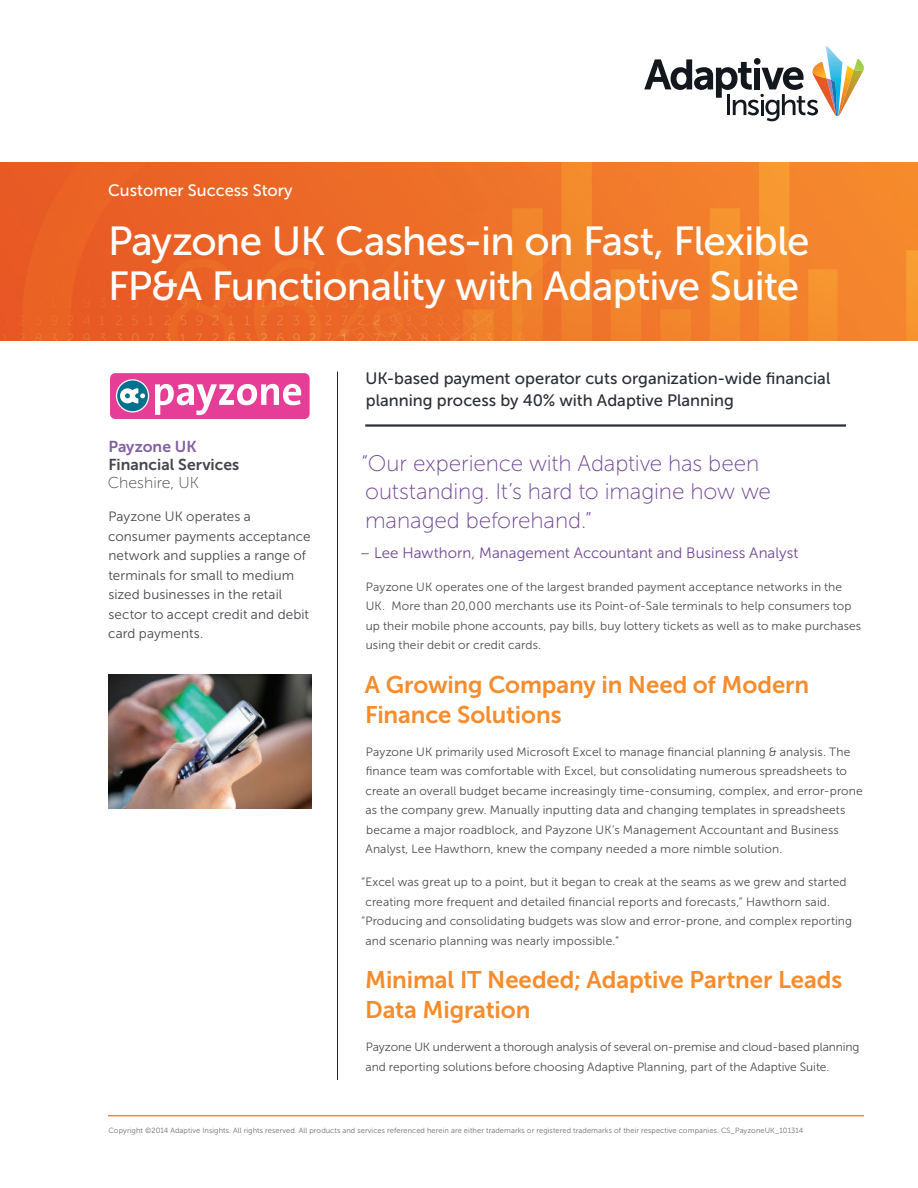
<style>
.page{position:relative;width:918px;height:1188px;background:#fff}
.page>*{position:absolute;margin:0;border:0;box-sizing:border-box;transform-origin:0 0}
.t1{font:40.5px/45px "Museo Sans 500";letter-spacing:-.02em;color:#fff}
.t2{font:24px/30px "Museo Sans 700";letter-spacing:-.005em;color:#f68c2c}
.t3{font:22.5px/28.5px "Museo Sans 100";letter-spacing:-.005em;color:#6f4795}
.t4{font:16.5px/22.5px "Museo Sans 500";color:#2a2e36}
.t5{font:16.5px "Museo Sans 500";color:#fff}
.t6{font:15.75px "Museo Sans 700";letter-spacing:.005em;color:#45464d}
.t7{font:15.75px "Museo Sans 100";color:#45464d}
.t8{font:15.75px "Museo Sans 700";color:#8060a2}
.t9{font:15px "Museo Sans 300";letter-spacing:.005em;color:#6f4795}
.t10{font:13.5px/19.5px "Museo Sans 300";letter-spacing:.01em;color:#45464d}
.t11{font:12px/19.5px "Museo Sans 300";letter-spacing:.01em;color:#4b4c4d}
.t12{font:7.5px "Museo Sans 300";letter-spacing:.01em;color:#6c6b71}
</style>
<div class="page">
<img style="left:0;top:162px;width:918px;height:178px">
<hr style="left:108px;top:1115px;width:756px;height:1px;background:#f68c2c">
<svg style="left:644px;top:46px;width:220px;height:75px"></svg>
<hr style="left:337px;top:372px;width:1px;height:708px;background:#231f20">
<hr style="left:365px;top:424px;width:481px;height:3px;background:#2a2e36">
<div style="left:110px;top:373px;width:200px;height:46px;background:#e63e97;border-radius:5px"></div>
<svg style="left:116px;top:379px;width:33px;height:33px"></svg>
<div style="left:117px;top:380px;width:31px;height:31px;background:#00718e;border-radius:50%"></div>
<svg style="left:120px;top:388px;width:25px;height:15px"></svg>
<svg style="left:155px;top:384px;width:146px;height:31px"></svg>
<img style="left:108px;top:674px;width:203px;height:134px">
<h3 class="t5" style="left:108px;top:181px;width:186px">Customer Success Story</h3>
<h1 class="t1" style="left:108px;top:218px;width:703px">Payzone UK Cashes-in on Fast, Flexible<br>FP&amp;A Functionality with Adaptive Suite</h1>
<h3 class="t8" style="left:108px;top:438px;width:90px">Payzone UK</h3>
<h3 class="t6" style="left:108px;top:456px;width:132px">Financial Services</h3>
<h3 class="t7" style="left:108px;top:475px;width:93px">Cheshire, UK</h3>
<p class="t10" style="left:108px;top:507px;width:204px">Payzone UK operates a consumer payments acceptance network and supplies a range of terminals for small to medium sized businesses in the retail sector to accept credit and debit card payments.</p>
<h3 class="t4" style="left:365px;top:367px;width:466px">UK-based payment operator cuts organization-wide financial planning process by 40% with Adaptive Planning</h3>
<h3 class="t3" style="left:362px;top:449px;width:411px">“Our experience with Adaptive has been outstanding. It’s hard to imagine how we managed beforehand.”</h3>
<p class="t9" style="left:360px;top:545px;width:440px">– Lee Hawthorn, Management Accountant and Business Analyst</p>
<p class="t11" style="left:366px;top:577px;width:497px">Payzone UK operates one of the largest branded payment acceptance networks in the UK. More than 20,000 merchants use its Point-of-Sale terminals to help consumers top up their mobile phone accounts, pay bills, buy lottery tickets as well as to make purchases using their debit or credit cards.</p>
<h2 class="t2" style="left:365px;top:670px;width:446px">A Growing Company in Need of Modern<br>Finance Solutions</h2>
<p class="t11" style="left:365px;top:742px;width:499px">Payzone UK primarily used Microsoft Excel to manage financial planning &amp; analysis. The finance team was comfortable with Excel, but consolidating numerous spreadsheets to create an overall budget became increasingly time-consuming, complex, and error-prone as the company grew. Manually inputting data and changing templates in spreadsheets became a major roadblock, and Payzone UK’s Management Accountant and Business Analyst, Lee Hawthorn, knew the company needed a more nimble solution.</p>
<p class="t11" style="left:361px;top:873px;width:487px">“Excel was great up to a point, but it began to creak at the seams as we grew and started</p>
<p class="t11" style="left:365px;top:892px;width:466px">creating more frequent and detailed financial reports and forecasts,” Hawthorn said.</p>
<p class="t11" style="left:361px;top:912px;width:493px">“Producing and consolidating budgets was slow and error-prone, and complex reporting</p>
<p class="t11" style="left:366px;top:931px;width:255px">and scenario planning was nearly impossible.”</p>
<h2 class="t2" style="left:365px;top:965px;width:479px">Minimal IT Needed; Adaptive Partner Leads<br>Data Migration</h2>
<p class="t11" style="left:366px;top:1038px;width:496px">Payzone UK underwent a thorough analysis of several on-premise and cloud-based planning and reporting solutions before choosing Adaptive Planning, part of the Adaptive Suite.</p>
<p class="t12" style="left:108px;top:1126px;width:697px">Copyright ©2014 Adaptive Insights. All rights reserved. All products and services referenced herein are either trademarks or registered trademarks of their respective companies. CS_PayzoneUK_101314</p>
</div>
